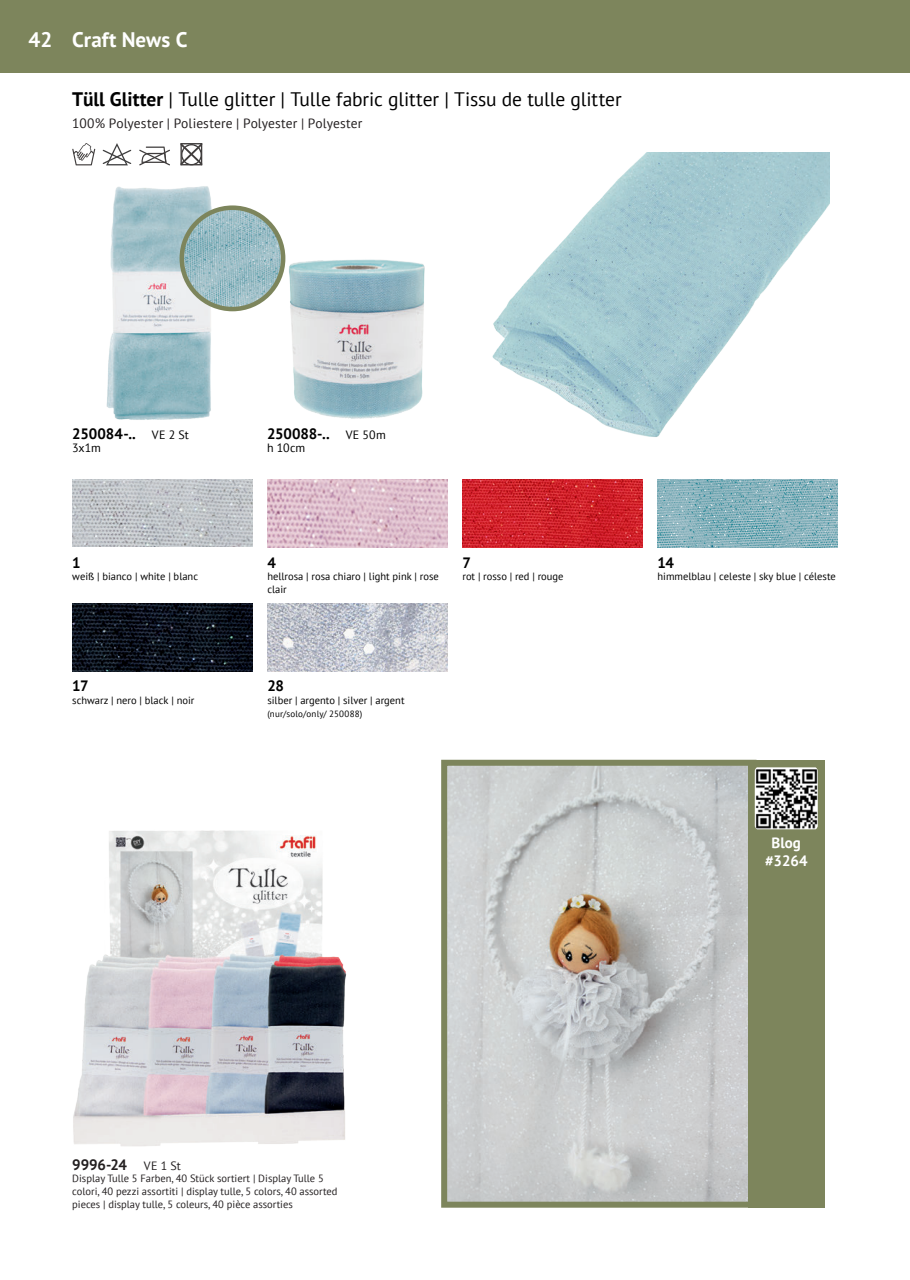
<style>
.page{position:relative;width:910px;height:1280px;background:#fff}
.page>*{position:absolute;margin:0;border:0;box-sizing:border-box;transform-origin:0 0}
.t1{font:700 21px "PT Sans";color:#fff}
.t2{font:19.5px "PT Sans";letter-spacing:-.005em;color:#000}
.t3{font:700 15px "PT Sans";letter-spacing:-.015em;color:#000}
.t4{font:700 15px "PT Sans";letter-spacing:-.005em;color:#231f20}
.t5{font:700 15px "PT Sans";color:#fff}
.Descrizione_titolo{font:13.5px "PT Sans";letter-spacing:.01em;color:#231f20}
.t6{font:12px "PT Sans";color:#000}
.t7{font:10.5px/12.6px "PT Sans";color:#000}
.t8{font:10.5px/12.6px "PT Sans";color:#231f20}
.t9{font:9px "PT Sans";letter-spacing:.02em;color:#000}
.s1{font-weight:700}
.s2{font-weight:400;font-size:12px}
</style>
<div class="page">
<div style="left:0;top:0;width:901px;height:72px;background:#7d855c"></div>
<div style="left:901px;top:0;width:9px;height:72px;background:#7d855c"></div>
<img style="left:106px;top:186px;width:117px;height:234px">
<img style="left:279px;top:235px;width:146px;height:184px">
<img style="left:73px;top:830px;width:274px;height:316px">
<img style="left:72px;top:604px;width:180px;height:67px">
<img style="left:267px;top:604px;width:181px;height:67px">
<img style="left:462px;top:479px;width:181px;height:68px">
<img style="left:657px;top:479px;width:181px;height:68px">
<img style="left:267px;top:479px;width:181px;height:68px">
<img style="left:72px;top:479px;width:180px;height:68px">
<img style="left:182px;top:208px;width:101px;height:101px;border-radius:51px">
<div style="left:180px;top:205px;width:105px;height:106px;border:4px solid #7d855c;border-radius:50%"></div>
<img style="left:492px;top:152px;width:337px;height:285px">
<img style="left:448px;top:767px;width:300px;height:434px">
<div style="left:441px;top:760px;width:315px;height:448px;border:6px solid #7d855c"></div>
<svg style="left:103px;top:143px;width:28px;height:22px"></svg>
<svg style="left:72px;top:143px;width:23px;height:22px"></svg>
<svg style="left:139px;top:147px;width:31px;height:18px"></svg>
<svg style="left:180px;top:143px;width:22px;height:22px"></svg>
<div style="left:748px;top:760px;width:76px;height:448px;background:#7d855c"></div>
<img style="left:755px;top:767px;width:63px;height:62px">
<h1 class="t1" style="left:28px;top:26px;width:160px">42 Craft News C</h1>
<p class="t2" style="left:72px;top:87px;width:551px"><span class="s1">Tüll Glitter</span> | Tulle glitter | Tulle fabric glitter | Tissu de tulle glitter</p>
<p class="Descrizione_titolo" style="left:72px;top:114px;width:292px">100% Polyester | Poliestere | Polyester | Polyester</p>
<p class="t3" style="left:72px;top:424px;width:118px">250084-.. <span class="s2">VE 2 St</span></p>
<p class="t6" style="left:72px;top:440px;width:30px">3x1m</p>
<p class="t3" style="left:267px;top:424px;width:120px">250088-.. <span class="s2">VE 50m</span></p>
<p class="t6" style="left:267px;top:440px;width:40px">h 10cm</p>
<p class="t3" style="left:72px;top:552px;width:10px">1</p>
<p class="t7" style="left:72px;top:570px;width:127px">weiß | bianco | white | blanc</p>
<p class="t3" style="left:267px;top:552px;width:10px">4</p>
<p class="t7" style="left:267px;top:570px;width:173px">hellrosa | rosa chiaro | light pink | rose clair</p>
<p class="t3" style="left:462px;top:552px;width:10px">7</p>
<p class="t7" style="left:462px;top:570px;width:103px">rot | rosso | red | rouge</p>
<p class="t3" style="left:657px;top:552px;width:18px">14</p>
<p class="t7" style="left:657px;top:570px;width:180px">himmelblau | celeste | sky blue | céleste</p>
<p class="t3" style="left:72px;top:676px;width:18px">17</p>
<p class="t7" style="left:72px;top:694px;width:124px">schwarz | nero | black | noir</p>
<p class="t3" style="left:267px;top:676px;width:18px">28</p>
<p class="t7" style="left:267px;top:694px;width:139px">silber | argento | silver | argent</p>
<p class="t9" style="left:267px;top:707px;width:97px">(nur/solo/only/ 250088)</p>
<p class="t5" style="left:772px;top:833px;width:31px">Blog</p>
<p class="t5" style="left:765px;top:851px;width:44px">#3264</p>
<p class="t4" style="left:72px;top:1154px;width:110px">9996-24 <span class="s2">VE 1 St</span></p>
<p class="t8" style="left:72px;top:1172px;width:267px">Display Tulle 5 Farben, 40 Stück sortiert | Display Tulle 5 colori, 40 pezzi assortiti | display tulle, 5 colors, 40 assorted pieces | display tulle, 5 coleurs, 40 pièce assorties</p>
</div>
